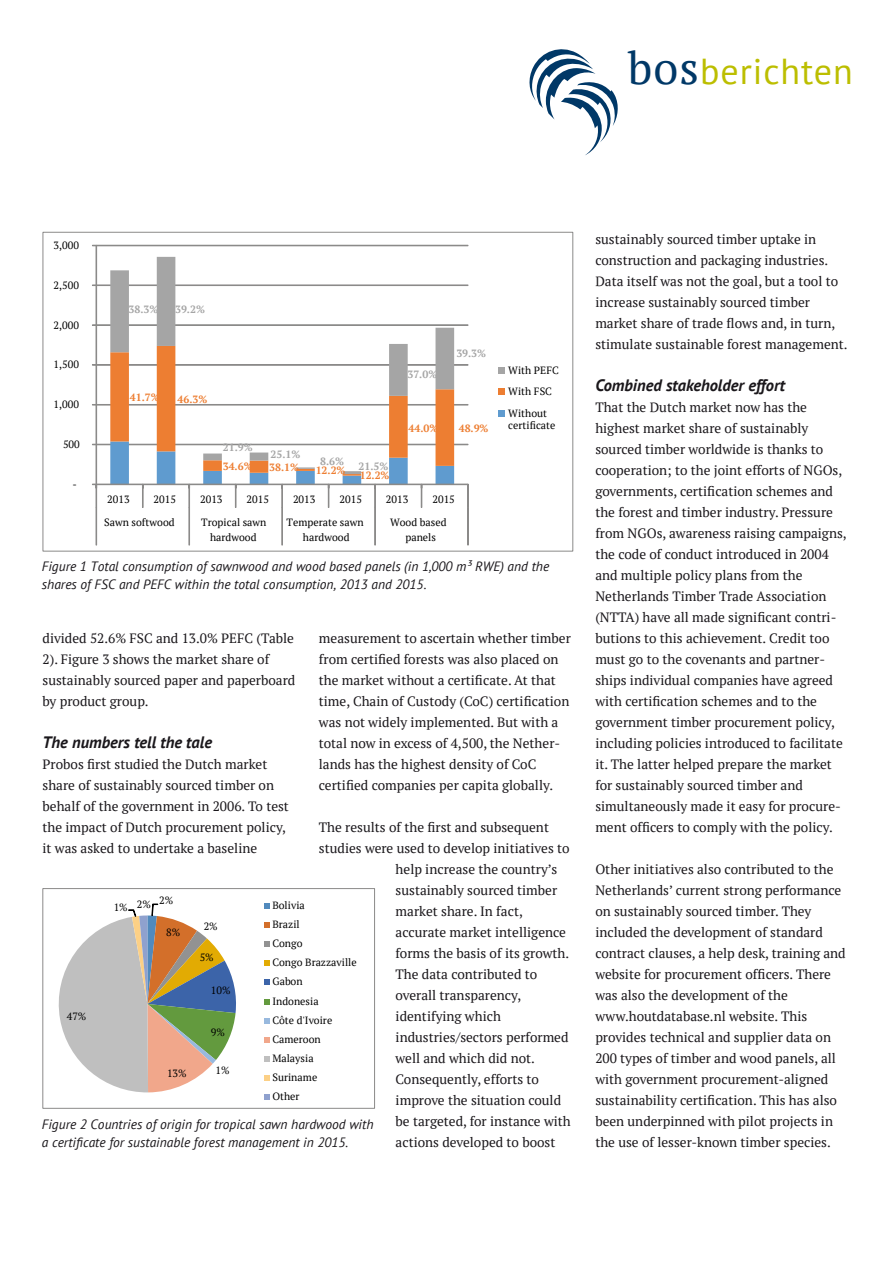
<style>
.page{position:relative;width:893px;height:1263px;background:#fff}
.page>*{position:absolute;margin:0;border:0;box-sizing:border-box;transform-origin:0 0}
.t1{font:36px "PT Sans";letter-spacing:.025em;color:#bcbe00}
.t2{font:italic 700 16.5px "PT Sans";color:#1a171b}
.t3{font:13.5px/21px "PT Serif";color:#1a171b}
.t4{font:italic 13.5px/18px "PT Sans";color:#1a171b}
.t5{font:11.85px "Calibri";color:#000;scale:1.04 1}
.t6{font:10.5px/19.2px "PT Serif";color:#000;text-align:center}
.t7{font:700 10.5px "PT Serif";color:#ed7e32}
.t8{font:700 10.5px "PT Serif";color:#a5a5a5}
.s1{font-family:"PT Serif";font-size:45px;color:#003867}
</style>
<div class="page">
<svg style="left:529px;top:49px;width:89px;height:106px"></svg>
<hr style="left:96px;top:245px;width:372px;height:1px;background:#8b8a89">
<hr style="left:96px;top:285px;width:372px;height:1px;background:#8b8a89">
<hr style="left:96px;top:325px;width:372px;height:1px;background:#8b8a89">
<hr style="left:96px;top:364px;width:372px;height:1px;background:#8b8a89">
<hr style="left:96px;top:404px;width:372px;height:1px;background:#8b8a89">
<hr style="left:96px;top:444px;width:372px;height:1px;background:#8b8a89">
<svg style="left:110px;top:257px;width:344px;height:89px"></svg>
<hr style="left:96px;top:245px;width:1px;height:239px;background:#8b8a89">
<hr style="left:96px;top:484px;width:372px;height:1px;background:#8b8a89">
<svg style="left:468px;top:484px;width:1px;height:23px"></svg>
<svg style="left:110px;top:346px;width:344px;height:161px"></svg>
<svg style="left:92px;top:484px;width:5px;height:23px"></svg>
<hr style="left:468px;top:507px;width:1px;height:38px;background:#8b8a89">
<hr style="left:375px;top:507px;width:1px;height:38px;background:#8b8a89">
<hr style="left:282px;top:507px;width:1px;height:38px;background:#8b8a89">
<hr style="left:189px;top:507px;width:1px;height:38px;background:#8b8a89">
<hr style="left:96px;top:507px;width:1px;height:38px;background:#8b8a89">
<div style="left:498px;top:367px;width:7px;height:6px;background:#a5a5a5"></div>
<div style="left:498px;top:388px;width:7px;height:7px;background:#ed7e32"></div>
<div style="left:498px;top:410px;width:7px;height:6px;background:#5f9bcf"></div>
<svg style="left:58px;top:904px;width:178px;height:189px"></svg>
<svg style="left:264px;top:903px;width:6px;height:6px"></svg>
<svg style="left:264px;top:922px;width:6px;height:6px"></svg>
<svg style="left:264px;top:941px;width:6px;height:6px"></svg>
<svg style="left:264px;top:960px;width:6px;height:6px"></svg>
<svg style="left:264px;top:979px;width:6px;height:6px"></svg>
<svg style="left:264px;top:999px;width:6px;height:5px"></svg>
<svg style="left:264px;top:1018px;width:6px;height:5px"></svg>
<svg style="left:264px;top:1037px;width:6px;height:6px"></svg>
<svg style="left:264px;top:1056px;width:6px;height:6px"></svg>
<svg style="left:264px;top:1075px;width:6px;height:6px"></svg>
<div style="left:42px;top:888px;width:333px;height:221px;border:1px solid #8b8a89"></div>
<svg style="left:264px;top:1094px;width:6px;height:6px"></svg>
<h1 class="t1" style="left:628px;top:49px;width:226px"><span class="s1">bos</span>berichten</h1>
<p class="t6" style="left:54px;top:236px;width:27px">3,000</p>
<p class="t6" style="left:54px;top:275px;width:27px">2,500</p>
<p class="t6" style="left:54px;top:315px;width:27px">2,000</p>
<p class="t6" style="left:54px;top:355px;width:27px">1,500</p>
<p class="t6" style="left:54px;top:395px;width:27px">1,000</p>
<p class="t6" style="left:63px;top:435px;width:18px">500</p>
<p class="t5" style="left:73px;top:476px;width:5px">-</p>
<p class="t8" style="left:129px;top:302px;width:31px">38.3%</p>
<p class="t8" style="left:175px;top:302px;width:31px">39.2%</p>
<p class="t7" style="left:130px;top:390px;width:31px">41.7%</p>
<p class="t7" style="left:178px;top:392px;width:31px">46.3%</p>
<p class="t8" style="left:223px;top:440px;width:31px">21.9%</p>
<p class="t8" style="left:270px;top:448px;width:31px">25.1%</p>
<p class="t8" style="left:320px;top:455px;width:25px">8.6%</p>
<p class="t7" style="left:223px;top:459px;width:31px">34.6%</p>
<p class="t7" style="left:269px;top:460px;width:31px">38.1%</p>
<p class="t7" style="left:316px;top:463px;width:31px">12.2%</p>
<p class="t8" style="left:359px;top:459px;width:31px">21.5%</p>
<p class="t7" style="left:360px;top:468px;width:31px">12.2%</p>
<p class="t8" style="left:407px;top:367px;width:31px">37.0%</p>
<p class="t8" style="left:456px;top:346px;width:31px">39.3%</p>
<p class="t7" style="left:409px;top:422px;width:31px">44.0%</p>
<p class="t7" style="left:459px;top:421px;width:31px">48.9%</p>
<p class="t6" style="left:107px;top:490px;width:24px">2013</p>
<p class="t6" style="left:154px;top:490px;width:24px">2015</p>
<p class="t6" style="left:200px;top:490px;width:24px">2013</p>
<p class="t6" style="left:247px;top:490px;width:24px">2015</p>
<p class="t6" style="left:293px;top:490px;width:24px">2013</p>
<p class="t6" style="left:339px;top:490px;width:24px">2015</p>
<p class="t6" style="left:386px;top:490px;width:24px">2013</p>
<p class="t6" style="left:432px;top:490px;width:24px">2015</p>
<p class="t6" style="left:104px;top:513px;width:72px">Sawn softwood</p>
<p class="t6" style="left:201px;top:515px;width:67px;line-height:14.7px">Tropical sawn hardwood</p>
<p class="t6" style="left:287px;top:515px;width:79px;line-height:14.7px">Temperate sawn hardwood</p>
<p class="t6" style="left:390px;top:515px;width:58px;line-height:14.7px">Wood based panels</p>
<p class="t6" style="left:508px;top:359px;width:52px;line-height:21.6px;text-align:left">With PEFC<br>With FSC<br>Without</p>
<p class="t6" style="left:508px;top:416px;width:49px">certificate</p>
<p class="t4" style="left:42px;top:557px;width:509px">Figure 1 Total consumption of sawnwood and wood based panels (in 1,000 m³ RWE) and the shares of FSC and PEFC within the total consumption, 2013 and 2015.</p>
<p class="t3" style="left:43px;top:628px;width:254px">divided 52.6% FSC and 13.0% PEFC (Table 2). Figure 3 shows the market share of sustainably sourced paper and paperboard by product group.</p>
<p class="t2" style="left:43px;top:731px;width:171px">The numbers tell the tale</p>
<p class="t3" style="left:43px;top:754px;width:248px">Probos first studied the Dutch market share of sustainably sourced timber on behalf of the government in 2006. To test the impact of Dutch procurement policy, it was asked to undertake a baseline</p>
<p class="t3" style="left:319px;top:628px;width:253px">measurement to ascertain whether timber from certified forests was also placed on the market without a certificate. At that time, Chain of Custody (CoC) certification was not widely implemented. But with a total now in excess of 4,500, the Nether&shy;lands has the highest density of CoC certified companies per capita globally.</p>
<p class="t3" style="left:319px;top:817px;width:232px">The results of the first and subsequent</p>
<p class="t3" style="left:319px;top:838px;width:252px">studies were used to develop initiatives to</p>
<p class="t3" style="left:396px;top:859px;width:163px">help increase the country’s</p>
<p class="t3" style="left:396px;top:880px;width:163px">sustainably sourced timber</p>
<p class="t3" style="left:396px;top:901px;width:129px">market share. In fact,</p>
<p class="t3" style="left:396px;top:922px;width:172px">accurate market intelligence</p>
<p class="t3" style="left:396px;top:943px;width:175px">forms the basis of its growth.</p>
<p class="t3" style="left:396px;top:964px;width:143px">The data contributed to</p>
<p class="t3" style="left:396px;top:985px;width:127px">overall transparency,</p>
<p class="t3" style="left:396px;top:1006px;width:107px">identifying which</p>
<p class="t3" style="left:396px;top:1027px;width:174px">industries/sectors performed</p>
<p class="t3" style="left:396px;top:1048px;width:141px">well and which did not.</p>
<p class="t3" style="left:396px;top:1069px;width:145px">Consequently, efforts to</p>
<p class="t3" style="left:396px;top:1090px;width:167px">improve the situation could</p>
<p class="t3" style="left:396px;top:1111px;width:177px">be targeted, for instance with</p>
<p class="t3" style="left:396px;top:1132px;width:161px">actions developed to boost</p>
<p class="t6" style="left:159px;top:891px;width:16px">2%</p>
<p class="t6" style="left:166px;top:923px;width:16px">8%</p>
<p class="t6" style="left:114px;top:896px;width:39px">1% 2%</p>
<p class="t6" style="left:272px;top:895px;width:86px;text-align:left">Bolivia<br>Brazil<br>Congo<br>Congo Brazzaville<br>Gabon<br>Indonesia<br>Côte d'Ivoire<br>Cameroon<br>Malaysia<br>Suriname<br>Other</p>
<p class="t4" style="left:42px;top:1115px;width:333px">Figure 2 Countries of origin for tropical sawn hardwood with a certificate for sustainable forest management in 2015.</p>
<p class="t6" style="left:204px;top:916px;width:16px">2%</p>
<p class="t6" style="left:200px;top:947px;width:16px">5%</p>
<p class="t6" style="left:211px;top:981px;width:21px">10%</p>
<p class="t6" style="left:211px;top:1023px;width:16px">9%</p>
<p class="t6" style="left:67px;top:1007px;width:21px">47%</p>
<p class="t6" style="left:167px;top:1063px;width:21px">13%</p>
<p class="t6" style="left:216px;top:1060px;width:16px">1%</p>
<p class="t3" style="left:595px;top:229px;width:254px">sustainably sourced timber uptake in construction and packaging industries.<br>Data itself was not the goal, but a tool to increase sustainably sourced timber market share of trade flows and, in turn, stimulate sustainable forest management.</p>
<p class="t2" style="left:595px;top:374px;width:191px">Combined stakeholder effort</p>
<p class="t3" style="left:595px;top:397px;width:253px">That the Dutch market now has the highest market share of sustainably sourced timber worldwide is thanks to cooperation; to the joint efforts of NGOs, governments, certification schemes and the forest and timber industry. Pressure from NGOs, awareness raising campaigns, the code of conduct introduced in 2004 and multiple policy plans from the Netherlands Timber Trade Association (NTTA) have all made significant contri&shy;butions to this achievement. Credit too must go to the covenants and partner&shy;ships individual companies have agreed with certification schemes and to the government timber procurement policy, including policies introduced to facilitate it. The latter helped prepare the market for sustainably sourced timber and simultaneously made it easy for procure&shy;ment officers to comply with the policy.</p>
<p class="t3" style="left:595px;top:859px;width:252px">Other initiatives also contributed to the Netherlands’ current strong performance on sustainably sourced timber. They included the development of standard contract clauses, a help desk, training and website for procurement officers. There was also the development of the www.houtdatabase.nl website. This provides technical and supplier data on 200 types of timber and wood panels, all with government procurement-aligned sustainability certification. This has also been underpinned with pilot projects in the use of lesser-known timber species.</p>
</div>
